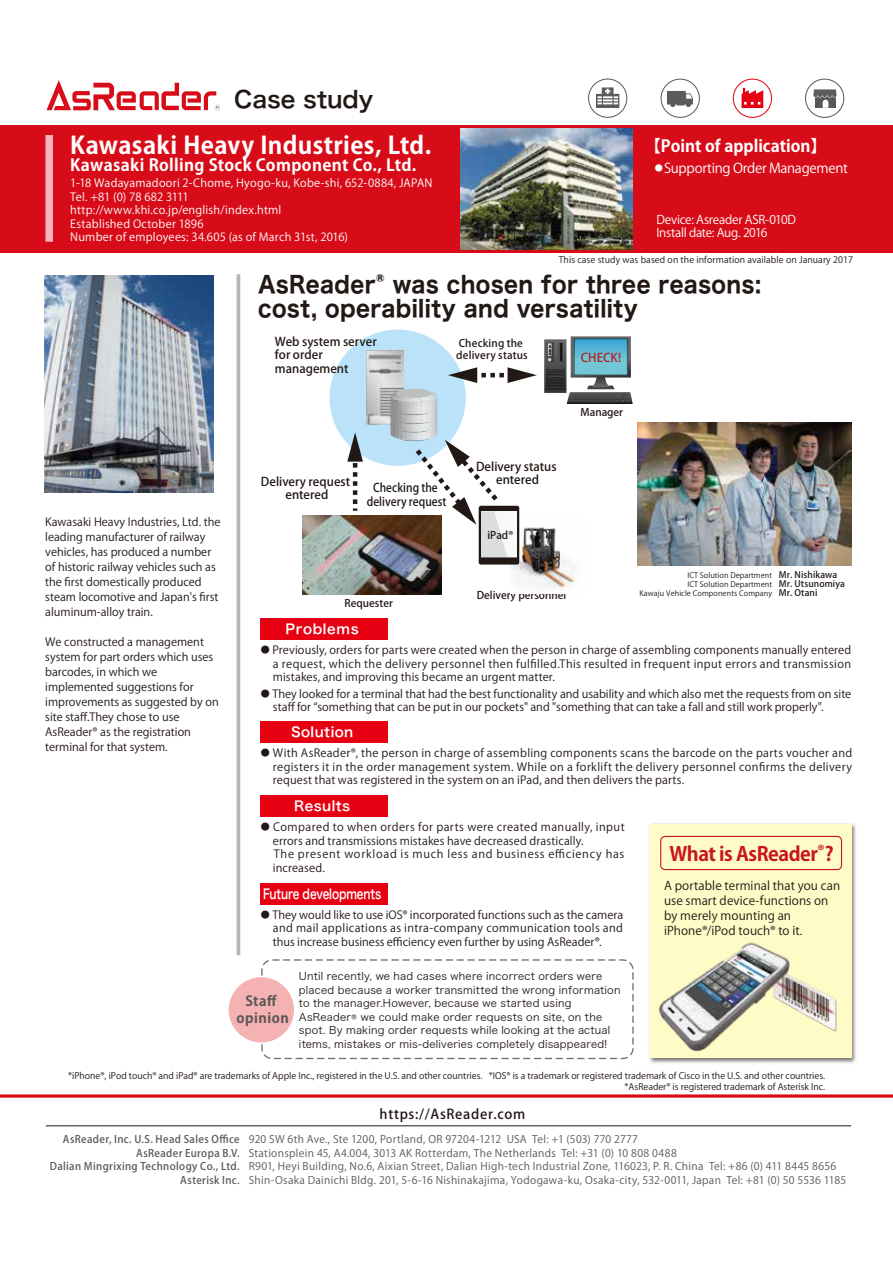
<style>
.page{position:relative;width:893px;height:1263px;background:#fff}
.page>*{position:absolute;margin:0;border:0;box-sizing:border-box;transform-origin:0 0}
.t1{font:700 24px "Koz Go Pro";letter-spacing:.015em;color:#fff}
.t2{font:23.1px "Hira Kaku Pro W6";color:#221815}
.t3{font:22.95px/24px "Hiragino Sans W7";letter-spacing:.02em;color:#221815;scale:.92 1}
.t4{font:700 19.5px "Koz Go Pro";letter-spacing:-.025em;color:#c8161e}
.t5{font:700 16.5px "Koz Go Pro";letter-spacing:.015em;color:#fff}
.t6{font:700 13.8px/16.5px "Koz Go Pro";letter-spacing:.035em;color:#595757;text-align:center}
.t7{font:13.5px "Koz Go Pro";letter-spacing:-.02em;color:#fff}
.t8{font:500 13.5px "Koz Go Pro";letter-spacing:.05em;color:#221815}
.t9{font:13.5px "Hira Kaku Pro W6";letter-spacing:-.01em;color:#fff;scale:.78 1}
.t10{font:13.5px "Hira Kaku Pro W6";letter-spacing:.03em;color:#fff}
.t11{font:13.5px "Hira Kaku Pro W6";letter-spacing:.05em;color:#fff}
.t12{font:12px/15px "Koz Go Pro";letter-spacing:.01em;color:#221815}
.t13{font:500 12px/13.5px "Koz Go Pro";letter-spacing:.005em;color:#221815;text-align:center}
.t14{font:12px/13.5px "Koz Go Pro";letter-spacing:-.02em;color:#fff}
.t15{font:500 12px/13.5px "Koz Go Pro";letter-spacing:.005em;color:#221815;text-align:center;scale:.9 1}
.t16{font:500 12px "Koz Go Pro";color:#b81c22}
.t17{font:11.25px/13.5px "Koz Go Pro";letter-spacing:.01em;color:#221815;text-align:justify}
.t18{font:11.25px/15px "Koz Go Pr 6 N";color:#221815}
.t19{font:11.25px/13.5px "Koz Go Pr 6 N";letter-spacing:.02em;color:#fff}
.t20{font:11.25px/13.5px "Koz Go Pro";letter-spacing:.04em;color:#221815}
.t21{font:10.5px/13.5px "Koz Go Pro";letter-spacing:.03em;color:#595757}
.t22{font:10.5px/13.5px "Hira Kaku Pro W3";letter-spacing:.02em;color:#221815}
.t23{font:500 10.5px/13.5px "Koz Go Pro";letter-spacing:.035em;color:#595757;text-align:right}
.t24{font:500 10.5px/12px "Koz Go Pro";color:#221815}
.t25{font:9px/10.5px "Koz Go Pro";color:#221815;text-align:right}
.t26{font:500 9px/9px "Koz Go Pro";letter-spacing:.01em;color:#221815}
.t27{font:7.5px/9px "Koz Go Pr 6 N";letter-spacing:.01em;color:#221815;text-align:right}
.s1{font-size:9px}
</style>
<div class="page">
<div style="left:0;top:125px;width:893px;height:128px;background:#d80c18"></div>
<hr style="left:237px;top:274px;width:3px;height:681px;background:#b5b6b6">
<img style="left:460px;top:129px;width:173px;height:121px">
<img style="left:638px;top:422px;width:213px;height:144px">
<hr style="left:0;top:1094px;width:893px;height:3px;background:#d80c18">
<div style="left:45px;top:135px;width:8px;height:107px;background:#f3b5b9"></div>
<div style="left:260px;top:618px;width:127px;height:22px;background:#e60012"></div>
<div style="left:260px;top:721px;width:127px;height:22px;background:#e60012"></div>
<div style="left:260px;top:795px;width:127px;height:22px;background:#e60012"></div>
<div style="left:260px;top:883px;width:127px;height:21px;background:#e60012"></div>
<div style="left:261px;top:959px;width:373px;height:100px;border:1px dashed #727171;border-radius:10px"></div>
<div style="left:229px;top:977px;width:65px;height:65px;background:#f5b2b2;border-radius:50%"></div>
<svg style="left:47px;top:80px;width:173px;height:30px"></svg>
<hr style="left:46px;top:1125px;width:805px;height:1px;background:#221815">
<img style="left:45px;top:275px;width:168px;height:217px">
<div style="left:330px;top:330px;width:136px;height:136px;background:#bae3f9;border-radius:50%"></div>
<img style="left:302px;top:515px;width:139px;height:79px">
<img style="left:510px;top:518px;width:69px;height:70px">
<div style="left:479px;top:506px;width:40px;height:59px;background:#221815;border-radius:2px"></div>
<img style="left:366px;top:351px;width:37px;height:73px">
<svg style="left:347px;top:432px;width:16px;height:79px"></svg>
<svg style="left:390px;top:389px;width:127px;height:174px"></svg>
<svg style="left:448px;top:367px;width:89px;height:16px"></svg>
<svg style="left:544px;top:336px;width:88px;height:68px"></svg>
<svg style="left:741px;top:88px;width:22px;height:20px"></svg>
<div style="left:733px;top:79px;width:39px;height:39px;border:1px solid #e60012;border-radius:50%"></div>
<div style="left:805px;top:79px;width:39px;height:39px;border:1px solid #595757;border-radius:50%"></div>
<svg style="left:596px;top:87px;width:23px;height:21px"></svg>
<div style="left:588px;top:79px;width:39px;height:39px;border:1px solid #595757;border-radius:50%"></div>
<div style="left:661px;top:79px;width:39px;height:39px;border:1px solid #595757;border-radius:50%"></div>
<svg style="left:667px;top:91px;width:26px;height:16px"></svg>
<svg style="left:813px;top:89px;width:24px;height:19px"></svg>
<img style="left:649px;top:823px;width:207px;height:237px">
<div style="left:650px;top:825px;width:202px;height:233px;background:#fffbc7"></div>
<div style="left:660px;top:836px;width:182px;height:34px;border:1px solid #c8161e;border-radius:4px"></div>
<img style="left:649px;top:935px;width:206px;height:128px">
<h2 class="t2" style="left:234px;top:79px;width:141px">Case study</h2>
<h1 class="t1" style="left:70px;top:130px;width:362px">Kawasaki Heavy Industries, Ltd.</h1>
<h3 class="t5" style="left:644px;top:135px;width:184px">【Point of application】</h3>
<h3 class="t5" style="left:70px;top:155px;width:348px">Kawasaki Rolling Stock Component Co., Ltd.</h3>
<p class="t19" style="left:70px;top:177px;width:364px">1-18 Wadayamadoori 2-Chome, Hyogo-ku, Kobe-shi, 652-0884, JAPAN Tel. +81 (0) 78 682 3111　　<br>http://www.khi.co.jp/english/index.html<br>Established October 1896<br>Number of employees: 34.605 (as of March 31st, 2016)</p>
<p class="t7" style="left:655px;top:159px;width:195px"><sup>●</sup> Supporting Order Management</p>
<p class="t14" style="left:656px;top:213px;width:141px">Device: Asreader ASR-010D<br>Install date: Aug. 2016</p>
<p class="t25" style="left:550px;top:255px;width:305px">　This case study was based on the information available on January 2017</p>
<h3 class="t3" style="left:258px;top:273px;width:548px">AsReader<sup>®</sup> was chosen for three reasons: cost, operability and versatility</h3>
<p class="t13" style="left:275px;top:335px;width:103px;text-align:left">Web system server for order management</p>
<p class="t24" style="left:456px;top:338px;width:73px">Checking the delivery status</p>
<p class="t13" style="left:261px;top:475px;width:91px">Delivery request entered</p>
<p class="t15" style="left:367px;top:482px;width:90px">Checking the delivery request</p>
<p class="t13" style="left:476px;top:460px;width:82px">Delivery status entered</p>
<p class="t16" style="left:581px;top:350px;width:42px">CHECK!</p>
<p class="t24" style="left:581px;top:406px;width:44px">Manager</p>
<p class="t18" style="left:45px;top:514px;width:177px">Kawasaki Heavy Industries, Ltd. the leading manufacturer of railway vehicles, has produced a number of historic railway vehicles such as the first domestically produced steam locomotive and Japan's first aluminum-alloy train.</p>
<p class="t18" style="left:45px;top:634px;width:175px">We constructed a management system for part orders which uses barcodes, in which we implemented suggestions for improvements as suggested by on site staff.They chose to use<br>AsReader® as the registration terminal for that system.</p>
<p class="t17" style="left:273px;top:643px;width:580px;text-indent:-12px"><span class="s1">●</span> Previously, orders for parts were created when the person in charge of assembling components manually entered a request, which the delivery personnel then fulfilled.This resulted in frequent input errors and transmission mistakes, and improving this became an urgent matter.</p>
<p class="t24" style="left:487px;top:530px;width:27px">iPad®</p>
<p class="t27" style="left:639px;top:571px;width:134px">ICT Solution Department<br>ICT Solution Department<br>Kawaju Vehicle Components Company</p>
<p class="t26" style="left:779px;top:570px;width:68px">Mr. Nishikawa<br>Mr. Utsunomiya<br>Mr. Otani</p>
<p class="t24" style="left:477px;top:590px;width:91px">Delivery personnel</p>
<p class="t24" style="left:345px;top:598px;width:50px">Requester</p>
<p class="t11" style="left:285px;top:617px;width:75px">Problems</p>
<p class="t17" style="left:273px;top:687px;width:580px;text-indent:-12px"><span class="s1">●</span> They looked for a terminal that had the best functionality and usability and which also met the requests from on site staff for “something that can be put in our pockets" and "something that can take a fall and still work properly".</p>
<p class="t10" style="left:291px;top:720px;width:64px">Solution</p>
<p class="t17" style="left:273px;top:746px;width:581px;text-indent:-12px"><span class="s1">●</span> With AsReader®, the person in charge of assembling components scans the barcode on the parts voucher and registers it in the order management system. While on a forklift the delivery personnel confirms the delivery request that was registered in the system on an iPad, and then delivers the parts.</p>
<p class="t10" style="left:294px;top:794px;width:58px">Results</p>
<p class="t20" style="left:273px;top:820px;width:353px;text-indent:-12px"><span class="s1">●</span> Compared to when orders for parts were created manually, input errors and transmissions mistakes have decreased drastically.<br>The present workload is much less and business efficiency has increased.</p>
<p class="t9" style="left:263px;top:881px;width:153px">Future developments</p>
<p class="t17" style="left:273px;top:908px;width:352px;text-indent:-12px"><span class="s1">●</span> They would like to use iOS® incorporated functions such as the camera and mail applications as intra-company communication tools and thus increase business efficiency even further by using AsReader®.</p>
<p class="t6" style="left:237px;top:994px;width:54px">Staff opinion</p>
<p class="t22" style="left:299px;top:969px;width:323px">Until recently, we had cases where incorrect orders were placed because a worker transmitted the wrong information to the manager.However, because we started using AsReader® we could make order requests on site, on the spot. By making order requests while looking at the actual items, mistakes or mis-deliveries completely disappeared!</p>
<h3 class="t4" style="left:669px;top:841px;width:166px">What is AsReader<sup>®</sup>?</h3>
<p class="t12" style="left:664px;top:878px;width:178px">A portable terminal that you can use smart device-functions on by merely mounting an iPhone®/iPod touch® to it.</p>
<p class="t25" style="left:57px;top:1071px;width:770px">　 *iPhone®, iPod touch® and iPad® are trademarks of Apple Inc., registered in the U.S. and other countries. *IOS® is a trademark or registered trademark of Cisco in the U.S. and other countries. *AsReader® is registered trademark of Asterisk Inc.</p>
<p class="t8" style="left:380px;top:1105px;width:147px">https://AsReader.com</p>
<p class="t23" style="left:50px;top:1133px;width:191px">AsReader, Inc. U.S. Head Sales Office<br>AsReader Europa B.V.<br>Dalian Mingrixing Technology Co., Ltd.<br>Asterisk Inc.</p>
<p class="t21" style="left:249px;top:1133px;width:599px">920 SW 6th Ave., Ste 1200, Portland, OR 97204-1212 USA Tel: +1 (503) 770 2777<br>Stationsplein 45, A4.004, 3013 AK Rotterdam, The Netherlands Tel: +31 (0) 10 808 0488<br>R901, Heyi Building, No.6, Aixian Street, Dalian High-tech Industrial Zone, 116023, P. R. China Tel: +86 (0) 411 8445 8656<br>Shin-Osaka Dainichi Bldg. 201, 5-6-16 Nishinakajima, Yodogawa-ku, Osaka-city, 532-0011, Japan Tel: +81 (0) 50 5536 1185</p>
</div>
